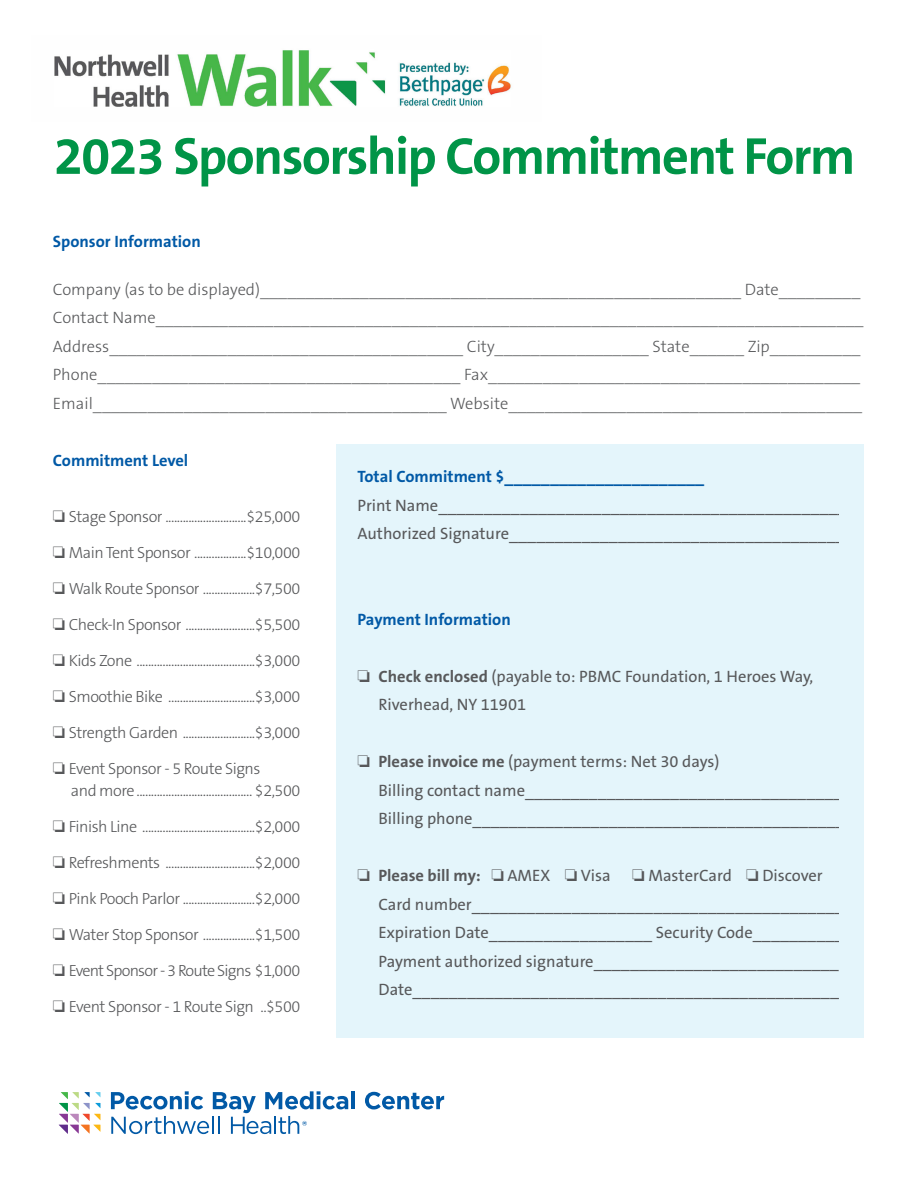
<style>
.page{position:relative;width:918px;height:1188px;background:#fff}
.page>*{position:absolute;margin:0;border:0;box-sizing:border-box;transform-origin:0 0}
.t1{font:700 52.5px "The Sans B W7";letter-spacing:-.03em;color:#009447}
.t2{font:16.5px/28.5px "The Sans B W5 Plain";color:#57585a}
.t3{font:300 16.5px "The Sans B W3";color:#57585a}
.t4{font:700 16.5px "The Sans B W7";color:#0159a6}
.t5{font:700 16.5px "The Sans B W7";color:#57585a}
.t6{font:300 16.2px "The Sans B W3";letter-spacing:-.03em;color:#57585a}
.t7{font:300 16.2px "The Sans B W3";letter-spacing:-.05em;color:#57585a}
.s1{font-family:"The Sans B W7";font-weight:700}
.s2{font-family:"The Sans B W5 Plain";font-weight:400}
</style>
<div class="page">
<img style="left:54px;top:50px;width:458px;height:57px">
<svg style="left:59px;top:1092px;width:41px;height:42px"></svg>
<hr style="left:351px;top:1091px;width:4px;height:18px;background:#0159a6">
<svg style="left:365px;top:1092px;width:79px;height:17px"></svg>
<svg style="left:111px;top:1091px;width:237px;height:43px"></svg>
<div style="left:337px;top:444px;width:527px;height:594px;background:#e4f5fb"></div>
<p class="t1" style="left:54px;top:122px;width:803px">2023 Sponsorship Commitment Form</p>
<p class="t4" style="left:53px;top:230px;width:149px">Sponsor Information</p>
<p class="t3" style="left:53px;top:279px;width:809px">Company (as to be displayed)_____________________________________________________ Date_________</p>
<p class="t3" style="left:53px;top:307px;width:812px">Contact Name______________________________________________________________________________</p>
<p class="t3" style="left:53px;top:336px;width:809px">Address_______________________________________ City_________________ State______ Zip__________</p>
<p class="t3" style="left:53px;top:364px;width:809px">Phone________________________________________ Fax_________________________________________</p>
<p class="t3" style="left:53px;top:393px;width:811px">Email_______________________________________ Website_______________________________________</p>
<p class="t4" style="left:53px;top:450px;width:137px">Commitment Level</p>
<p class="t6" style="left:53px;top:506px;width:249px">□ Stage Sponsor ............................$25,000</p>
<p class="t6" style="left:53px;top:542px;width:249px">□ Main Tent Sponsor ..................$10,000</p>
<p class="t6" style="left:53px;top:578px;width:249px">□ Walk Route Sponsor ..................$7,500</p>
<p class="t6" style="left:53px;top:614px;width:249px">□ Check-In Sponsor ........................$5,500</p>
<p class="t6" style="left:53px;top:650px;width:249px">□ Kids Zone .........................................$3,000</p>
<p class="t6" style="left:53px;top:686px;width:249px">□ Smoothie Bike ..............................$3,000</p>
<p class="t6" style="left:53px;top:722px;width:249px">□ Strength Garden .........................$3,000</p>
<p class="t6" style="left:53px;top:758px;width:209px">□ Event Sponsor - 5 Route Signs</p>
<p class="t6" style="left:71px;top:780px;width:231px">and more........................................ $2,500</p>
<p class="t6" style="left:53px;top:816px;width:249px">□ Finish Line .......................................$2,000</p>
<p class="t6" style="left:53px;top:852px;width:249px">□ Refreshments ...............................$2,000</p>
<p class="t6" style="left:53px;top:888px;width:249px">□ Pink Pooch Parlor .........................$2,000</p>
<p class="t6" style="left:53px;top:924px;width:249px">□ Water Stop Sponsor ..................$1,500</p>
<p class="t7" style="left:53px;top:960px;width:249px">□ Event Sponsor - 3 Route Signs $1,000</p>
<p class="t6" style="left:53px;top:996px;width:249px">□ Event Sponsor - 1 Route Sign ..$500</p>
<p class="t4" style="left:357px;top:466px;width:348px">Total Commitment $______________________</p>
<p class="t2" style="left:357px;top:491px;width:491px">Print Name_____________________________________________</p>
<p class="t2" style="left:357px;top:519px;width:489px">Authorized Signature_____________________________________</p>
<p class="t4" style="left:357px;top:608px;width:155px">Payment Information</p>
<p class="t2" style="left:378px;top:662px;width:436px;text-indent:-21px">□ <span class="s1">Check enclosed</span> (payable to: PBMC Foundation, 1 Heroes Way,<br>Riverhead, NY 11901</p>
<p class="t2" style="left:357px;top:747px;width:363px">□ <span class="s1">Please invoice me</span> (payment terms: Net 30 days)</p>
<p class="t2" style="left:378px;top:776px;width:466px">Billing contact name___________________________________</p>
<p class="t2" style="left:378px;top:804px;width:468px">Billing phone_________________________________________</p>
<p class="t5" style="left:357px;top:865px;width:255px">□ Please bill my: □ <span class="s2">AMEX</span> □ <span class="s2">Visa</span></p>
<p class="t2" style="left:632px;top:861px;width:192px">□ MasterCard □ Discover</p>
<p class="t2" style="left:378px;top:890px;width:467px">Card number_________________________________________</p>
<p class="t2" style="left:378px;top:918px;width:467px">Expiration Date__________________ Security Code__________</p>
<p class="t2" style="left:378px;top:947px;width:471px">Payment authorized signature____________________________</p>
<p class="t2" style="left:378px;top:975px;width:462px">Date_______________________________________________</p>
</div>
